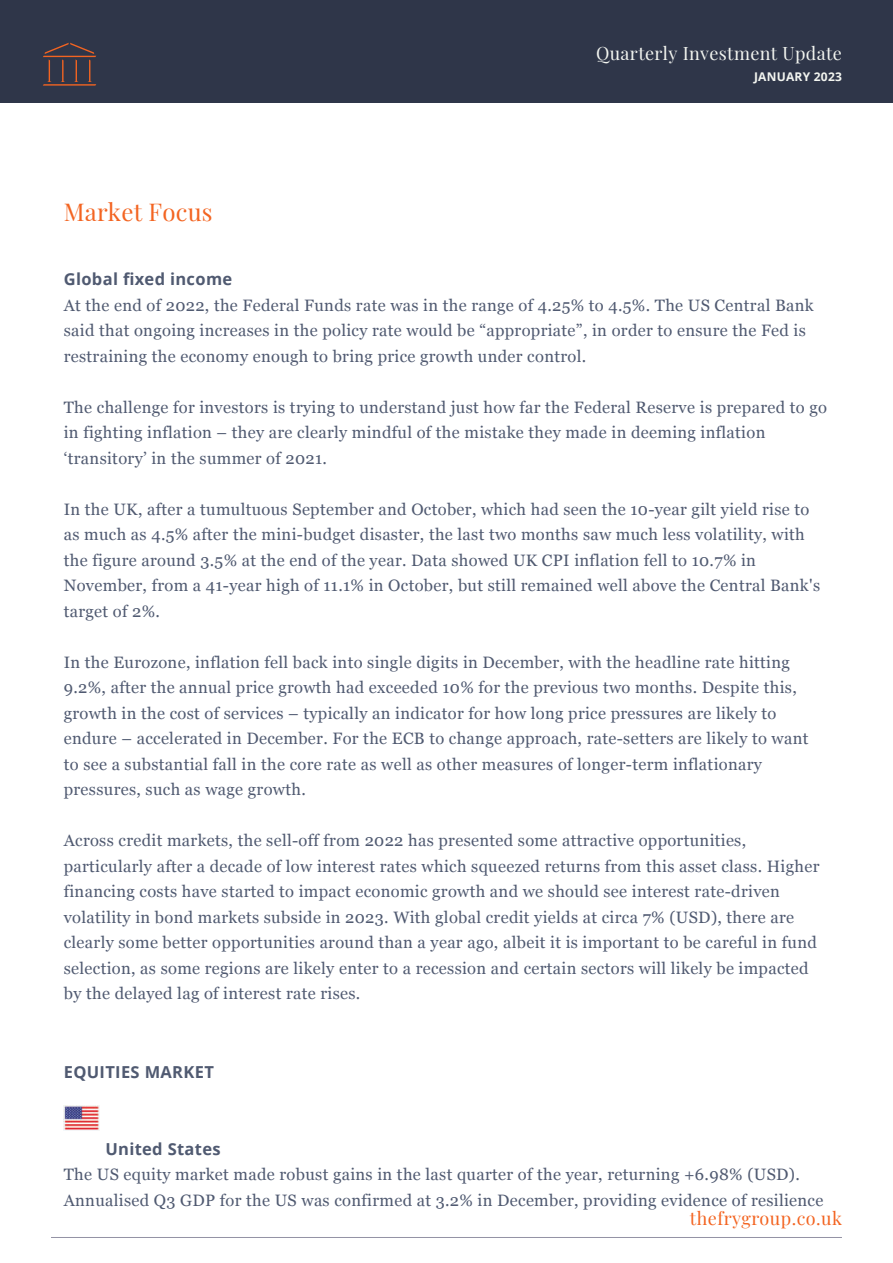
<style>
.page{position:relative;width:893px;height:1263px;background:#fff}
.page>*{position:absolute;margin:0;border:0;box-sizing:border-box;transform-origin:0 0}
.t1{font:24px "Playfair Display";letter-spacing:.01em;color:#f36421}
.t2{font:18px "Playfair Display";letter-spacing:.02em;color:#f3f5f0}
.t3{font:18px "Playfair Display";letter-spacing:.025em;color:#f36421}
.t4{font:16.5px/25.5px "Georgia";letter-spacing:.02em;color:#505a71}
.t5{font:700 16.5px "Open Sans";letter-spacing:.02em;color:#505a71}
.t6{font:700 12px "Open Sans";letter-spacing:.02em;color:#f3f5f0}
</style>
<div class="page">
<div style="left:0;top:0;width:893px;height:102px;background:#2f3649"></div>
<svg style="left:43px;top:43px;width:53px;height:43px"></svg>
<img style="left:64px;top:1106px;width:36px;height:24px">
<hr style="left:51px;top:1237px;width:791px;height:1px;background:#9392a4">
<h1 class="t1" style="left:64px;top:202px;width:150px">Market Focus</h1>
<p class="t2" style="left:596px;top:45px;width:247px">Quarterly Investment Update</p>
<p class="t6" style="left:754px;top:72px;width:89px">JANUARY 2023</p>
<p class="t5" style="left:64px;top:267px;width:170px">Global fixed income</p>
<p class="t4" style="left:64px;top:293px;width:751px">At the end of 2022, the Federal Funds rate was in the range of 4.25% to 4.5%. The US Central Bank said that ongoing increases in the policy rate would be “appropriate”, in order to ensure the Fed is restraining the economy enough to bring price growth under control.</p>
<p class="t4" style="left:64px;top:395px;width:765px">The challenge for investors is trying to understand just how far the Federal Reserve is prepared to go in fighting inflation – they are clearly mindful of the mistake they made in deeming inflation ‘transitory’ in the summer of 2021.</p>
<p class="t4" style="left:64px;top:497px;width:758px">In the UK, after a tumultuous September and October, which had seen the 10-year gilt yield rise to as much as 4.5% after the mini-budget disaster, the last two months saw much less volatility, with the figure around 3.5% at the end of the year. Data showed UK CPI inflation fell to 10.7% in November, from a 41-year high of 11.1% in October, but still remained well above the Central Bank's target of 2%.</p>
<p class="t4" style="left:64px;top:650px;width:746px">In the Eurozone, inflation fell back into single digits in December, with the headline rate hitting 9.2%, after the annual price growth had exceeded 10% for the previous two months. Despite this, growth in the cost of services – typically an indicator for how long price pressures are likely to endure – accelerated in December. For the ECB to change approach, rate-setters are likely to want to see a substantial fall in the core rate as well as other measures of longer-term inflationary pressures, such as wage growth.</p>
<p class="t4" style="left:64px;top:829px;width:757px">Across credit markets, the sell-off from 2022 has presented some attractive opportunities, particularly after a decade of low interest rates which squeezed returns from this asset class. Higher financing costs have started to impact economic growth and we should see interest rate-driven volatility in bond markets subside in 2023. With global credit yields at circa 7% (USD), there are clearly some better opportunities around than a year ago, albeit it is important to be careful in fund selection, as some regions are likely enter to a recession and certain sectors will likely be impacted by the delayed lag of interest rate rises.</p>
<p class="t5" style="left:64px;top:1065px;width:152px">EQUITIES MARKET</p>
<p class="t5" style="left:105px;top:1137px;width:117px">United States</p>
<p class="t4" style="left:64px;top:1163px;width:761px">The US equity market made robust gains in the last quarter of the year, returning +6.98% (USD).<br>Annualised Q3 GDP for the US was confirmed at 3.2% in December, providing evidence of resilience</p>
<p class="t3" style="left:690px;top:1210px;width:153px">thefrygroup.co.uk</p>
</div>
